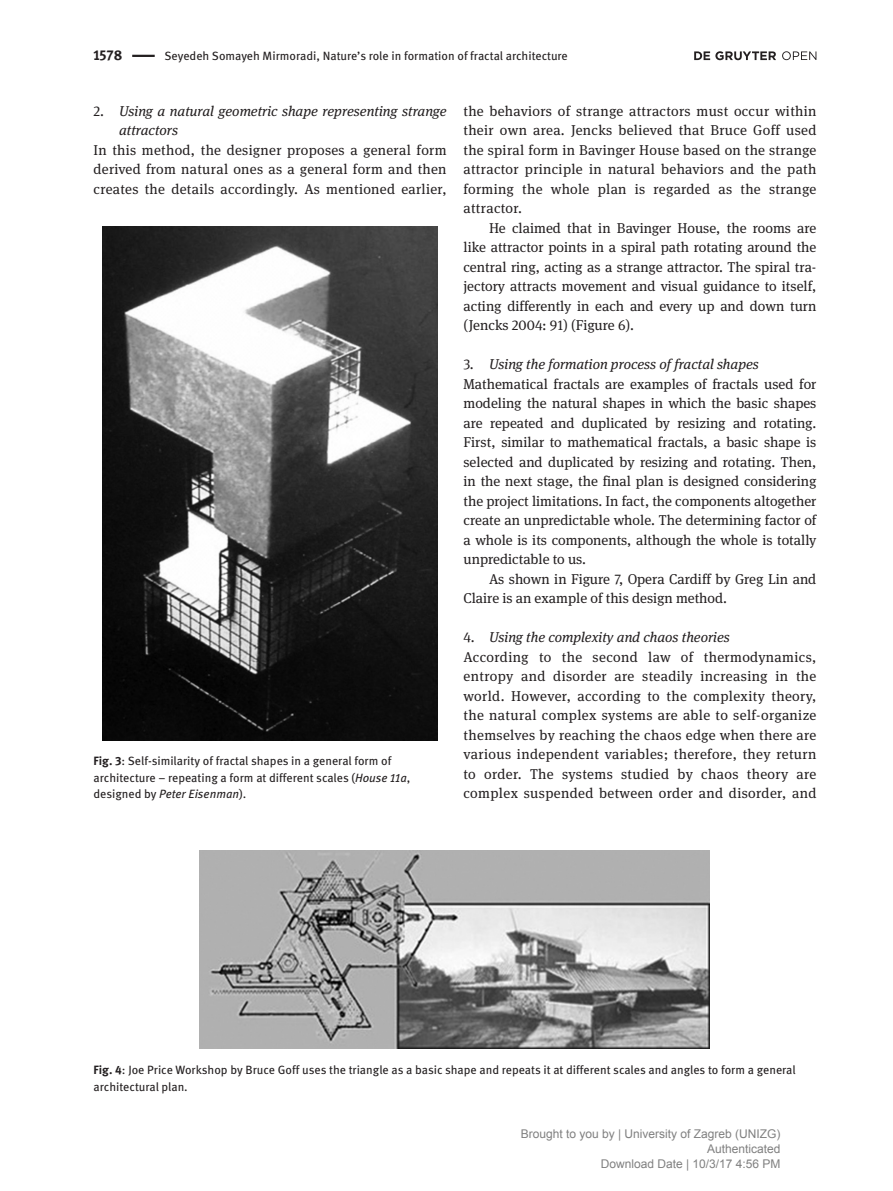
<style>
.page{position:relative;width:893px;height:1191px;background:#fff}
.page>*{position:absolute;margin:0;border:0;box-sizing:border-box;transform-origin:0 0}
.paragraph{font:14.25px/19.5px "DG Meta Serif Science";letter-spacing:.02em;color:#231f20;text-align:justify}
.paragraph_with_inden{font:14.25px/19.5px "DG Meta Serif Science";color:#231f20;text-align:justify}
.t1{font:italic 14.25px/19.5px "DG Meta Serif Science";color:#231f20}
.t2{font:700 14.25px "DG Meta Science";color:#231f20}
.Fig_caption{font:12px/16.5px "DG Meta Science";color:#231f20}
.t3{font:12px/15px "Arial";color:#808080;text-align:right}
.s1{font-style:normal}
.s2{font-weight:700}
.s3{font-style:italic}
</style>
<div class="page">
<svg style="left:694px;top:51px;width:82px;height:9px"></svg>
<svg style="left:782px;top:51px;width:34px;height:9px"></svg>
<hr style="left:132px;top:55px;width:23px;height:2px;background:#231f20">
<img style="left:102px;top:226px;width:336px;height:514px">
<img style="left:200px;top:851px;width:510px;height:198px">
<p class="t2" style="left:94px;top:44px;width:30px">1578</p>
<p class="Fig_caption" style="left:164px;top:47px;width:405px">Seyedeh Somayeh Mirmoradi, Nature’s role in formation of fractal architecture</p>
<p class="t1" style="left:119px;top:101px;width:329px;text-indent:-26px"><span class="s1">2.</span> Using a natural geometric shape representing strange attractors</p>
<p class="paragraph" style="left:94px;top:140px;width:355px">In this method, the designer proposes a general form derived from natural ones as a general form and then creates the details accordingly. As mentioned earlier,</p>
<p class="Fig_caption" style="left:94px;top:752px;width:318px"><span class="s2">Fig. 3</span>: Self-similarity of fractal shapes in a general form of architecture – repeating a form at different scales (<span class="s3">House 11a</span>, designed by <span class="s3">Peter Eisenman</span>).</p>
<p class="paragraph" style="left:463px;top:101px;width:354px">the behaviors of strange attractors must occur within their own area. Jencks believed that Bruce Goff used the spiral form in Bavinger House based on the strange attractor principle in natural behaviors and the path forming the whole plan is regarded as the strange attractor.</p>
<p class="paragraph_with_inden" style="left:463px;top:218px;width:354px;text-indent:26px">He claimed that in Bavinger House, the rooms are like attractor points in a spiral path rotating around the central ring, acting as a strange attractor. The spiral tra&shy;jectory attracts movement and visual guidance to itself, acting differently in each and every up and down turn (Jencks 2004: 91) (Figure 6).</p>
<p class="t1" style="left:463px;top:354px;width:297px"><span class="s1">3.</span> Using the formation process of fractal shapes</p>
<p class="paragraph" style="left:463px;top:374px;width:354px">Mathematical fractals are examples of fractals used for modeling the natural shapes in which the basic shapes are repeated and duplicated by resizing and rotating.<br>First, similar to mathematical fractals, a basic shape is selected and duplicated by resizing and rotating. Then, in the next stage, the final plan is designed considering the project limitations. In fact, the components altogether create an unpredictable whole. The determining factor of a whole is its components, although the whole is totally unpredictable to us.</p>
<p class="paragraph_with_inden" style="left:463px;top:569px;width:354px;text-indent:26px">As shown in Figure 7, Opera Cardiff by Greg Lin and<br>Claire is an example of this design method.</p>
<p class="t1" style="left:463px;top:627px;width:268px"><span class="s1">4.</span> Using the complexity and chaos theories</p>
<p class="paragraph" style="left:463px;top:647px;width:354px">According to the second law of thermodynamics, entropy and disorder are steadily increasing in the world. However, according to the complexity theory, the natural complex systems are able to self-organize themselves by reaching the chaos edge when there are various independent variables; therefore, they return to order. The systems studied by chaos theory are complex suspended between order and disorder, and</p>
<p class="Fig_caption" style="left:94px;top:1061px;width:704px"><span class="s2">Fig. 4</span>: Joe Price Workshop by Bruce Goff uses the triangle as a basic shape and repeats it at different scales and angles to form a general architectural plan.</p>
<p class="t3" style="left:521px;top:1127px;width:261px">Brought to you by | University of Zagreb (UNIZG)<br>Authenticated<br>Download Date | 10/3/17 4:56 PM</p>
</div>
